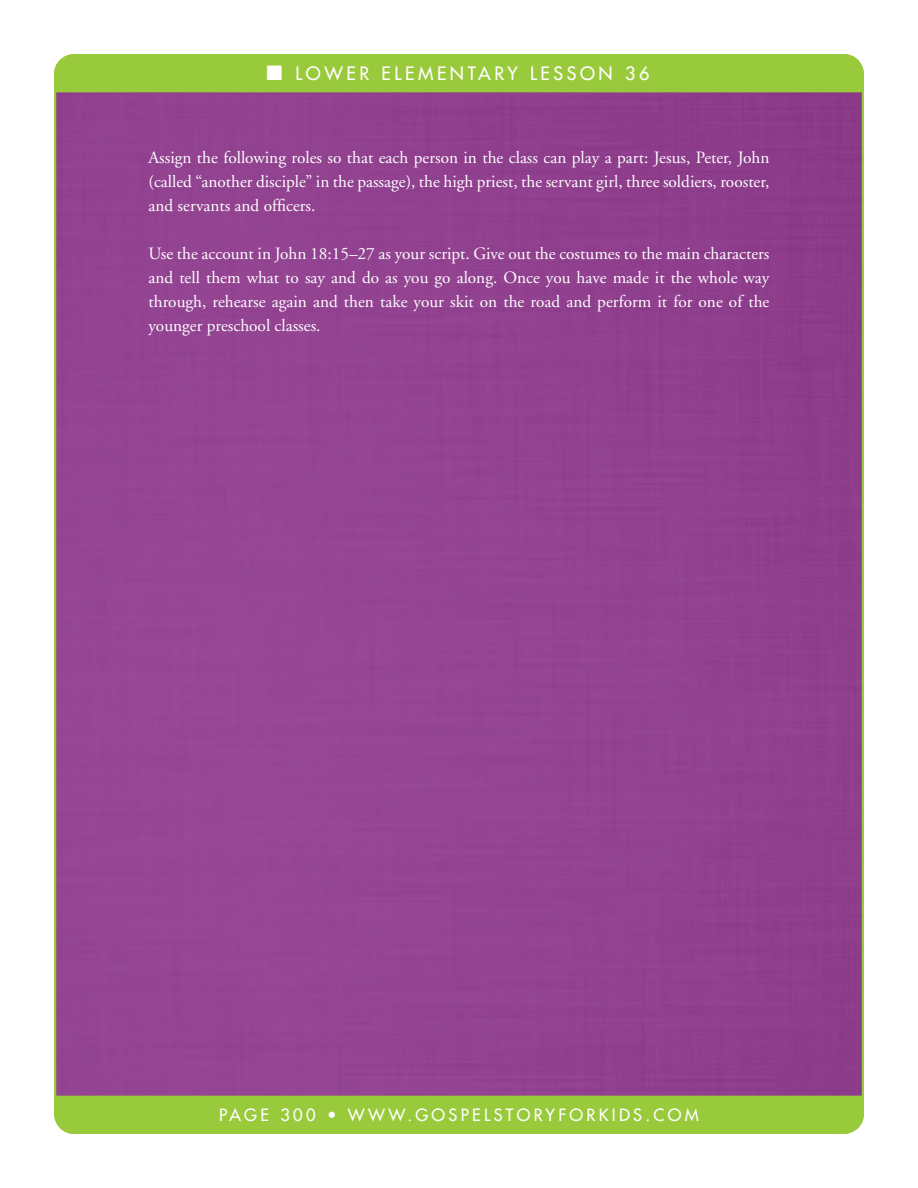
<style>
.page{position:relative;width:918px;height:1188px;background:#fff}
.page>*{position:absolute;margin:0;border:0;box-sizing:border-box;transform-origin:0 0}
.t1{font:18px "Futura";letter-spacing:.2em;color:#fff}
.TXT{font:17.25px/24px "Adobe Garamond";color:#fff;text-align:justify}
.t2{font:16.5px "Futura";letter-spacing:.2em;color:#fff}
</style>
<div class="page">
<div style="left:57px;top:92px;width:804px;height:1004px;background:#934491"></div>
<div style="left:54px;top:54px;width:810px;height:38px;background:#99ca3b"></div>
<div style="left:54px;top:1096px;width:810px;height:38px;background:#99ca3b"></div>
<p class="t1" style="left:266px;top:62px;width:385px">■ LOWER ELEMENTARY LESSON 36</p>
<p class="TXT" style="left:148px;top:146px;width:622px">Assign the following roles so that each person in the class can play a part: Jesus, Peter, John (called “another disciple” in the passage), the high priest, the servant girl, three soldiers, rooster, and servants and officers.</p>
<p class="TXT" style="left:148px;top:242px;width:623px">Use the account in John 18:15–27 as your script. Give out the costumes to the main characters and tell them what to say and do as you go along. Once you have made it the whole way through, rehearse again and then take your skit on the road and perform it for one of the younger preschool classes.</p>
<p class="t2" style="left:219px;top:1104px;width:481px">PAGE 300 • WWW.GOSPELSTORYFORKIDS.COM</p>
</div>
